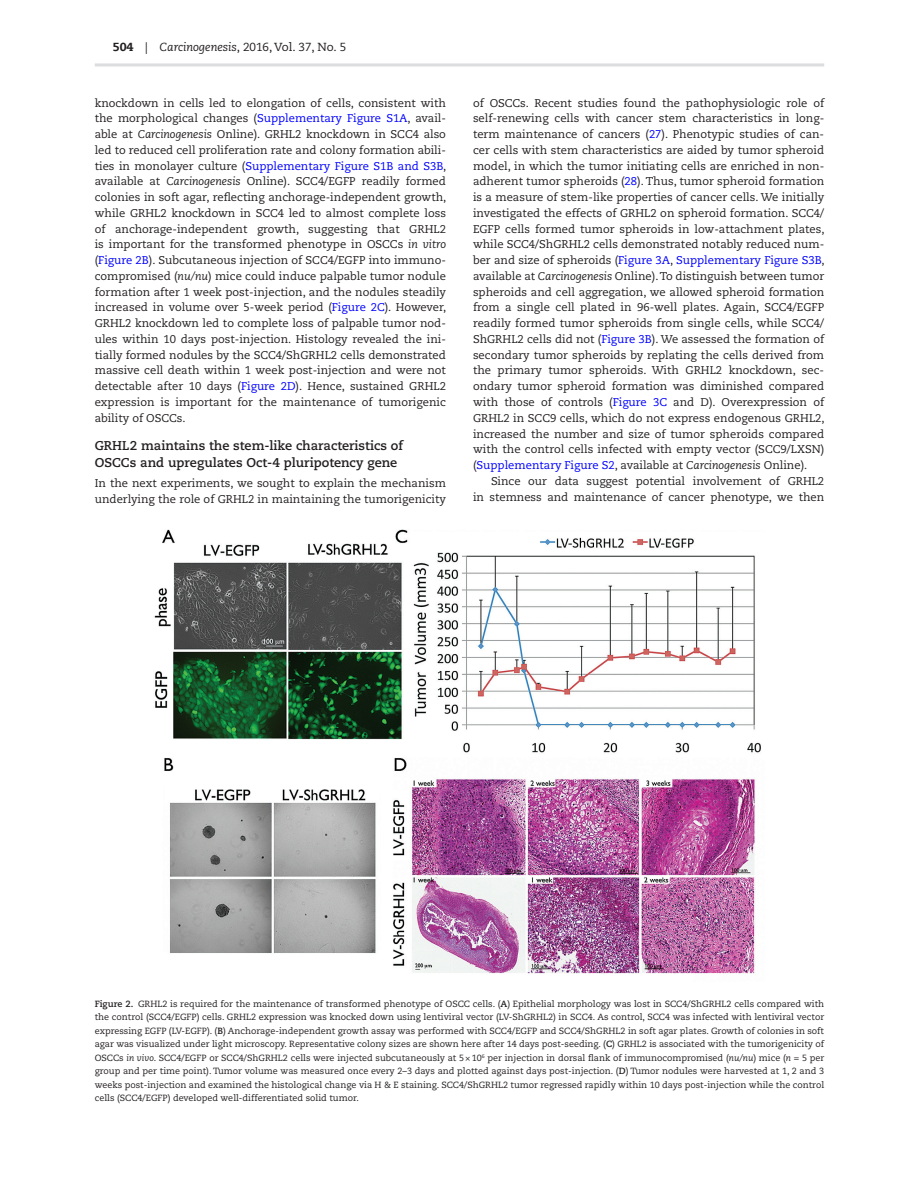
<style>
.page{position:relative;width:919px;height:1187px;background:#fff}
.page>*{position:absolute;margin:0;border:0;box-sizing:border-box;transform-origin:0 0}
.t1{font:700 12.75px/16.5px "Caecilia LT Std";color:#231f20}
.t2{font:11.7px "Caecilia LT Std";color:#231f20}
.t3{font:11.25px/15.8px "Caecilia LT Std";color:#231f20;text-align:justify}
.t4{font:9px/13.5px "Caecilia LT Std";color:#231f20;text-align:justify}
.s1{font-weight:800}
.s2{font-style:italic}
.s3{color:#00f}
.s4{font-weight:700}
</style>
<div class="page">
<hr style="left:95px;top:63px;width:729px;height:3px;background:#dcdddf">
<img style="left:154px;top:529px;width:607px;height:445px">
<p class="t2" style="left:113px;top:41px;width:235px"><span class="s1">504</span> | <span class="s2">Carcinogenesis</span>, 2016, Vol. 37, No. 5</p>
<p class="t3" style="left:95px;top:95px;width:353px">knockdown in cells led to elongation of cells, consistent with the morphological changes (<span class="s3">Supplementary Figure S1A</span>, avail&shy;able at <span class="s2">Carcinogenesis</span> Online). GRHL2 knockdown in SCC4 also led to reduced cell proliferation rate and colony formation abili&shy;ties in monolayer culture (<span class="s3">Supplementary Figure S1B and S3B</span>, available at <span class="s2">Carcinogenesis</span> Online). SCC4/EGFP readily formed colonies in soft agar, reflecting anchorage-independent growth, while GRHL2 knockdown in SCC4 led to almost complete loss of anchorage-independent growth, suggesting that GRHL2 is important for the transformed phenotype in OSCCs <span class="s2">in vitro </span>(<span class="s3">Figure 2B</span>). Subcutaneous injection of SCC4/EGFP into immuno&shy;compromised (<span class="s2">nu/nu</span>) mice could induce palpable tumor nodule formation after 1 week post-injection, and the nodules steadily increased in volume over 5-week period (<span class="s3">Figure 2C</span>). However, GRHL2 knockdown led to complete loss of palpable tumor nod&shy;ules within 10 days post-injection. Histology revealed the ini&shy;tially formed nodules by the SCC4/ShGRHL2 cells demonstrated massive cell death within 1 week post-injection and were not detectable after 10 days (<span class="s3">Figure 2D</span>). Hence, sustained GRHL2 expression is important for the maintenance of tumorigenic ability of OSCCs.</p>
<p class="t1" style="left:95px;top:438px;width:309px">GRHL2 maintains the stem-like characteristics of<br>OSCCs and upregulates Oct-4 pluripotency gene</p>
<p class="t3" style="left:95px;top:475px;width:353px">In the next experiments, we sought to explain the mechanism underlying the role of GRHL2 in maintaining the tumorigenicity</p>
<p class="t3" style="left:473px;top:95px;width:353px">of OSCCs. Recent studies found the pathophysiologic role of self-renewing cells with cancer stem characteristics in long&shy;term maintenance of cancers (<span class="s3">27</span>). Phenotypic studies of can&shy;cer cells with stem characteristics are aided by tumor spheroid model, in which the tumor initiating cells are enriched in non&shy;adherent tumor spheroids (<span class="s3">28</span>). Thus, tumor spheroid formation is a measure of stem-like properties of cancer cells. We initially investigated the effects of GRHL2 on spheroid formation. SCC4/ EGFP cells formed tumor spheroids in low-attachment plates, while SCC4/ShGRHL2 cells demonstrated notably reduced num&shy;ber and size of spheroids (<span class="s3">Figure 3A</span>, <span class="s3">Supplementary Figure S3B</span>, available at <span class="s2">Carcinogenesis</span> Online). To distinguish between tumor spheroids and cell aggregation, we allowed spheroid formation from a single cell plated in 96-well plates. Again, SCC4/EGFP readily formed tumor spheroids from single cells, while SCC4/ ShGRHL2 cells did not (<span class="s3">Figure 3B</span>). We assessed the formation of secondary tumor spheroids by replating the cells derived from the primary tumor spheroids. With GRHL2 knockdown, sec&shy;ondary tumor spheroid formation was diminished compared with those of controls (<span class="s3">Figure 3C</span> and D). Overexpression of GRHL2 in SCC9 cells, which do not express endogenous GRHL2, increased the number and size of tumor spheroids compared with the control cells infected with empty vector (SCC9/LXSN) (<span class="s3">Supplementary Figure S2</span>, available at <span class="s2">Carcinogenesis</span> Online).</p>
<p class="t3" style="left:473px;top:473px;width:353px;text-align:right">Since our data suggest potential involvement of GRHL2<br>in stemness and maintenance of cancer phenotype, we then</p>
<p class="t4" style="left:95px;top:996px;width:731px"><span class="s4">Figure 2.</span> GRHL2 is required for the maintenance of transformed phenotype of OSCC cells. (<span class="s4">A</span>) Epithelial morphology was lost in SCC4/ShGRHL2 cells compared with the control (SCC4/EGFP) cells. GRHL2 expression was knocked down using lentiviral vector (LV-ShGRHL2) in SCC4. As control, SCC4 was infected with lentiviral vector expressing EGFP (LV-EGFP). (<span class="s4">B</span>) Anchorage-independent growth assay was performed with SCC4/EGFP and SCC4/ShGRHL2 in soft agar plates. Growth of colonies in soft agar was visualized under light microscopy. Representative colony sizes are shown here after 14 days post-seeding. (<span class="s4">C</span>) GRHL2 is associated with the tumorigenicity of OSCCs <span class="s2">in vivo</span>. SCC4/EGFP or SCC4/ShGRHL2 cells were injected subcutaneously at 5×10<sup>6</sup> per injection in dorsal flank of immunocompromised (<span class="s2">nu/nu</span>) mice (<span class="s2">n</span> = 5 per group and per time point). Tumor volume was measured once every 2–3 days and plotted against days post-injection. (<span class="s4">D</span>) Tumor nodules were harvested at 1, 2 and 3 weeks post-injection and examined the histological change via H &amp; E staining. SCC4/ShGRHL2 tumor regressed rapidly within 10 days post-injection while the control cells (SCC4/EGFP) developed well-differentiated solid tumor.</p>
</div>
